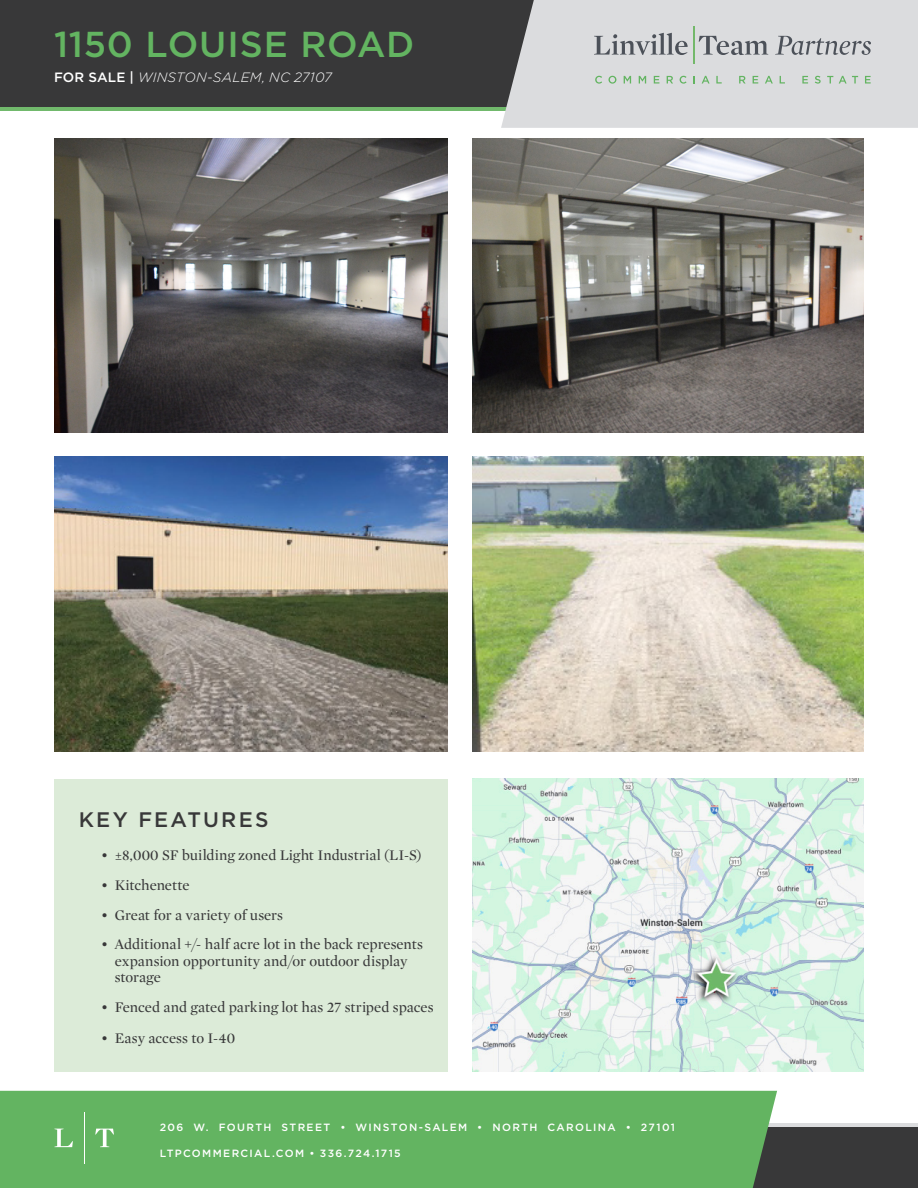
<style>
.page{position:relative;width:918px;height:1188px;background:#fff}
.page>*{position:absolute;margin:0;border:0;box-sizing:border-box;transform-origin:0 0}
.t1{font:500 36px "Gotham";letter-spacing:.02em;color:#63b461}
.t2{font:500 21px "Gotham";letter-spacing:.105em;color:#383839}
.t3{font:15px/16.5px "Mercury Display";color:#383839}
.t4{font:italic 300 13.5px "Gotham";letter-spacing:.02em;color:#fff}
.t5{font:500 10.5px "Gotham";letter-spacing:.125em;color:#fff}
.s1{font-weight:500;font-style:normal}
</style>
<div class="page">
<div style="left:0;top:1123px;width:918px;height:65px;background:#383839"></div>
<div style="left:0;top:0;width:918px;height:110px;background:#383839"></div>
<hr style="left:0;top:107px;width:918px;height:3px;background:#71b96c">
<div style="left:501px;top:0;width:417px;height:128px;background:#dbdcde"></div>
<svg style="left:594px;top:33px;width:94px;height:22px;background:#b1b3b7"></svg>
<hr style="left:693px;top:26px;width:1px;height:38px;background:#73b86a">
<svg style="left:699px;top:36px;width:69px;height:19px"></svg>
<svg style="left:775px;top:36px;width:96px;height:19px;background:#b5b7ba"></svg>
<svg style="left:595px;top:76px;width:7px;height:8px"></svg>
<svg style="left:608px;top:76px;width:8px;height:8px"></svg>
<svg style="left:624px;top:76px;width:7px;height:8px"></svg>
<svg style="left:639px;top:76px;width:7px;height:8px"></svg>
<svg style="left:654px;top:76px;width:5px;height:8px"></svg>
<svg style="left:667px;top:76px;width:6px;height:8px"></svg>
<svg style="left:680px;top:76px;width:7px;height:8px"></svg>
<svg style="left:693px;top:76px;width:2px;height:8px"></svg>
<svg style="left:702px;top:76px;width:8px;height:8px"></svg>
<svg style="left:716px;top:76px;width:6px;height:8px"></svg>
<svg style="left:739px;top:76px;width:7px;height:8px"></svg>
<svg style="left:753px;top:76px;width:5px;height:8px"></svg>
<svg style="left:765px;top:76px;width:8px;height:8px"></svg>
<svg style="left:780px;top:76px;width:5px;height:8px"></svg>
<svg style="left:802px;top:76px;width:6px;height:8px"></svg>
<svg style="left:815px;top:76px;width:6px;height:8px"></svg>
<svg style="left:827px;top:76px;width:6px;height:8px"></svg>
<svg style="left:839px;top:76px;width:19px;height:8px"></svg>
<svg style="left:865px;top:76px;width:6px;height:8px"></svg>
<hr style="left:0;top:1123px;width:918px;height:3px;background:#dbdcde">
<div style="left:0;top:1091px;width:777px;height:97px;background:#63b461"></div>
<svg style="left:54px;top:1129px;width:19px;height:18px"></svg>
<hr style="left:84px;top:1112px;width:1px;height:52px;background:#fff">
<svg style="left:95px;top:1129px;width:19px;height:18px"></svg>
<div style="left:54px;top:779px;width:393px;height:292px;background:#dcebd8"></div>
<img style="left:472px;top:779px;width:392px;height:292px">
<img style="left:54px;top:457px;width:393px;height:294px">
<img style="left:472px;top:457px;width:392px;height:294px">
<img style="left:54px;top:138px;width:393px;height:295px">
<img style="left:472px;top:138px;width:392px;height:295px">
<h1 class="t1" style="left:54px;top:20px;width:362px">1150 LOUISE ROAD</h1>
<p class="t4" style="left:54px;top:68px;width:280px"><span class="s1">FOR SALE |</span> WINSTON-SALEM, NC 27107</p>
<p class="t2" style="left:79px;top:805px;width:191px">KEY FEATURES</p>
<p class="t3" style="left:101px;top:846px;width:322px">• ±8,000 SF building zoned Light Industrial (LI-S)</p>
<p class="t3" style="left:101px;top:876px;width:90px">• Kitchenette</p>
<p class="t3" style="left:101px;top:906px;width:183px">• Great for a variety of users</p>
<p class="t3" style="left:115px;top:936px;width:310px;text-indent:-14px">• Additional +/- half acre lot in the back represents expansion opportunity and/or outdoor display storage</p>
<p class="t3" style="left:101px;top:999px;width:334px">• Fenced and gated parking lot has 27 striped spaces</p>
<p class="t3" style="left:101px;top:1029px;width:135px">• Easy access to I-40</p>
<p class="t5" style="left:160px;top:1120px;width:517px">206 W. FOURTH STREET • WINSTON-SALEM • NORTH CAROLINA • 27101</p>
<p class="t5" style="left:160px;top:1146px;width:243px">LTPCOMMERCIAL.COM • 336.724.1715</p>
</div>
